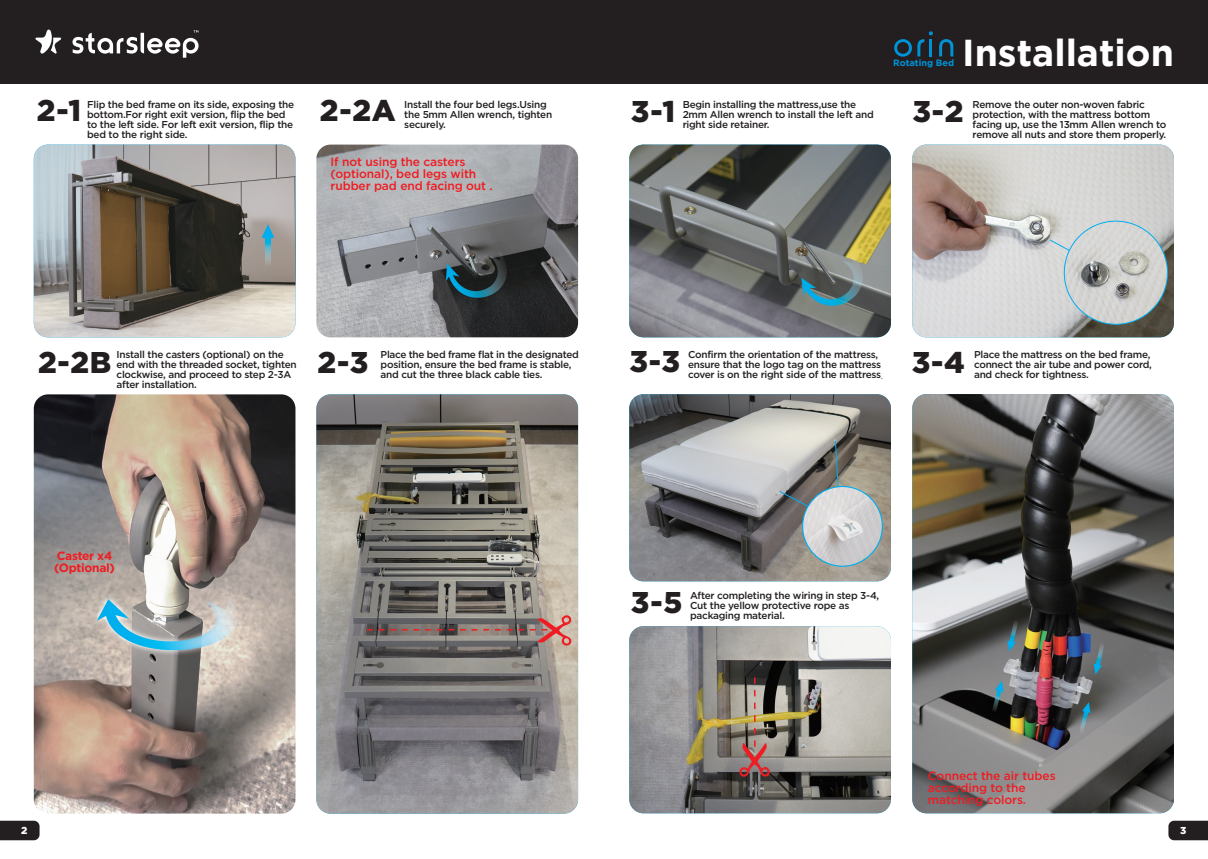
<style>
.page{position:relative;width:1208px;height:859px;background:#fff}
.page>*{position:absolute;margin:0;border:0;box-sizing:border-box;transform-origin:0 0}
.t1{font:700 37.4px "Gotham";color:#fff}
.t2{font:900 30px "Gotham";color:#231f20}
.t3{font:500 12px/12px "Gotham";letter-spacing:-.01em;color:#ee1d23}
.t4{font:700 12px/12px "Gotham";letter-spacing:-.025em;color:#ee1d23}
.t5{font:500 10px/10px "Gotham";letter-spacing:-.025em;color:#231f20}
.t6{font:900 10px "Gotham";color:#fff}
.t7{font:700 9.1px "Gotham";color:#0091d6}
.s1{font-family:"Adobe Song Std";font-weight:300}
</style>
<div class="page">
<img style="left:316px;top:145px;width:262px;height:192px">
<img style="left:34px;top:394px;width:261px;height:420px">
<div style="left:0;top:0;width:1208px;height:84px;background:#231f20"></div>
<svg style="left:894px;top:31px;width:39px;height:26px"></svg>
<svg style="left:939px;top:39px;width:14px;height:17px"></svg>
<svg style="left:35px;top:30px;width:26px;height:24px"></svg>
<svg style="left:72px;top:30px;width:126px;height:28px"></svg>
<svg style="left:1168px;top:821px;width:40px;height:19px"></svg>
<svg style="left:0;top:821px;width:40px;height:19px"></svg>
<img style="left:629px;top:145px;width:262px;height:192px">
<img style="left:34px;top:145px;width:261px;height:192px">
<img style="left:629px;top:394px;width:262px;height:187px">
<img style="left:629px;top:626px;width:262px;height:187px">
<img style="left:912px;top:145px;width:262px;height:192px">
<img style="left:912px;top:394px;width:262px;height:419px">
<img style="left:316px;top:394px;width:262px;height:420px">
<img style="left:1064px;top:221px;width:103px;height:103px;border-radius:52px">
<svg style="left:1048px;top:239px;width:22px;height:13px"></svg>
<img style="left:802px;top:486px;width:80px;height:80px;border-radius:40px">
<svg style="left:778px;top:490px;width:31px;height:17px"></svg>
<svg style="left:834px;top:439px;width:5px;height:49px"></svg>
<svg style="left:739px;top:677px;width:30px;height:100px;background:#927468"></svg>
<svg style="left:367px;top:615px;width:205px;height:30px;background:#887571"></svg>
<p class="t7" style="left:893px;top:58px;width:63px">Rotating Bed</p>
<h1 class="t1" style="left:962px;top:31px;width:213px">Installation</h1>
<h2 class="t2" style="left:37px;top:90px;width:46px">2-1</h2>
<h2 class="t2" style="left:320px;top:90px;width:77px">2-2A</h2>
<p class="t5" style="left:87px;top:99px;width:209px">Flip the bed frame on its side, exposing the bottom.For right exit version, flip the bed to the left side. For left exit version, flip the bed to the right side.</p>
<p class="t5" style="left:404px;top:99px;width:149px">Install the four bed legs.Using the 5mm Allen wrench, tighten securely.</p>
<p class="t3" style="left:330px;top:155px;width:164px">If not using the casters (optional), bed legs with rubber pad end facing out .</p>
<h2 class="t2" style="left:631px;top:91px;width:46px">3-1</h2>
<p class="t5" style="left:682px;top:100px;width:193px">Begin installing the mattress,use the<br>2mm Allen wrench to install the left and right side retainer.</p>
<h2 class="t2" style="left:912px;top:91px;width:53px">3-2</h2>
<p class="t5" style="left:972px;top:100px;width:195px">Remove the outer non-woven fabric protection, with the mattress bottom facing up, use the 13mm Allen wrench to remove all nuts and store them properly.</p>
<p class="t5" style="left:117px;top:350px;width:182px">Install the casters (optional) on the end with the threaded socket, tighten clockwise, and proceed to step 2-3A after installation.</p>
<p class="t5" style="left:974px;top:350px;width:179px">Place the mattress on the bed frame, connect the air tube and power cord, and check for tightness.</p>
<p class="t5" style="left:381px;top:350px;width:200px">Place the bed frame flat in the designated position, ensure the bed frame is stable, and cut the three black cable ties.</p>
<p class="t5" style="left:688px;top:350px;width:197px">Confirm the orientation of the mattress, ensure that the logo tag on the mattress cover is on the right side of the mattress<span class="s1">.</span></p>
<h2 class="t2" style="left:629px;top:341px;width:52px">3-3</h2>
<h2 class="t2" style="left:911px;top:341px;width:55px">3-4</h2>
<h2 class="t2" style="left:38px;top:341px;width:75px">2-2B</h2>
<h2 class="t2" style="left:318px;top:341px;width:52px">2-3</h2>
<p class="t4" style="left:54px;top:550px;width:62px">Caster x4 (Optional)</p>
<h2 class="t2" style="left:631px;top:582px;width:53px">3-5</h2>
<p class="t5" style="left:690px;top:591px;width:191px">After completing the wiring in step 3-4,<br>Cut the yellow protective rope as packaging material.</p>
<p class="t3" style="left:928px;top:769px;width:129px">Connect the air tubes according to the matching colors.</p>
<p class="t6" style="left:21px;top:825px;width:8px">2</p>
<p class="t6" style="left:1180px;top:825px;width:8px">3</p>
</div>
